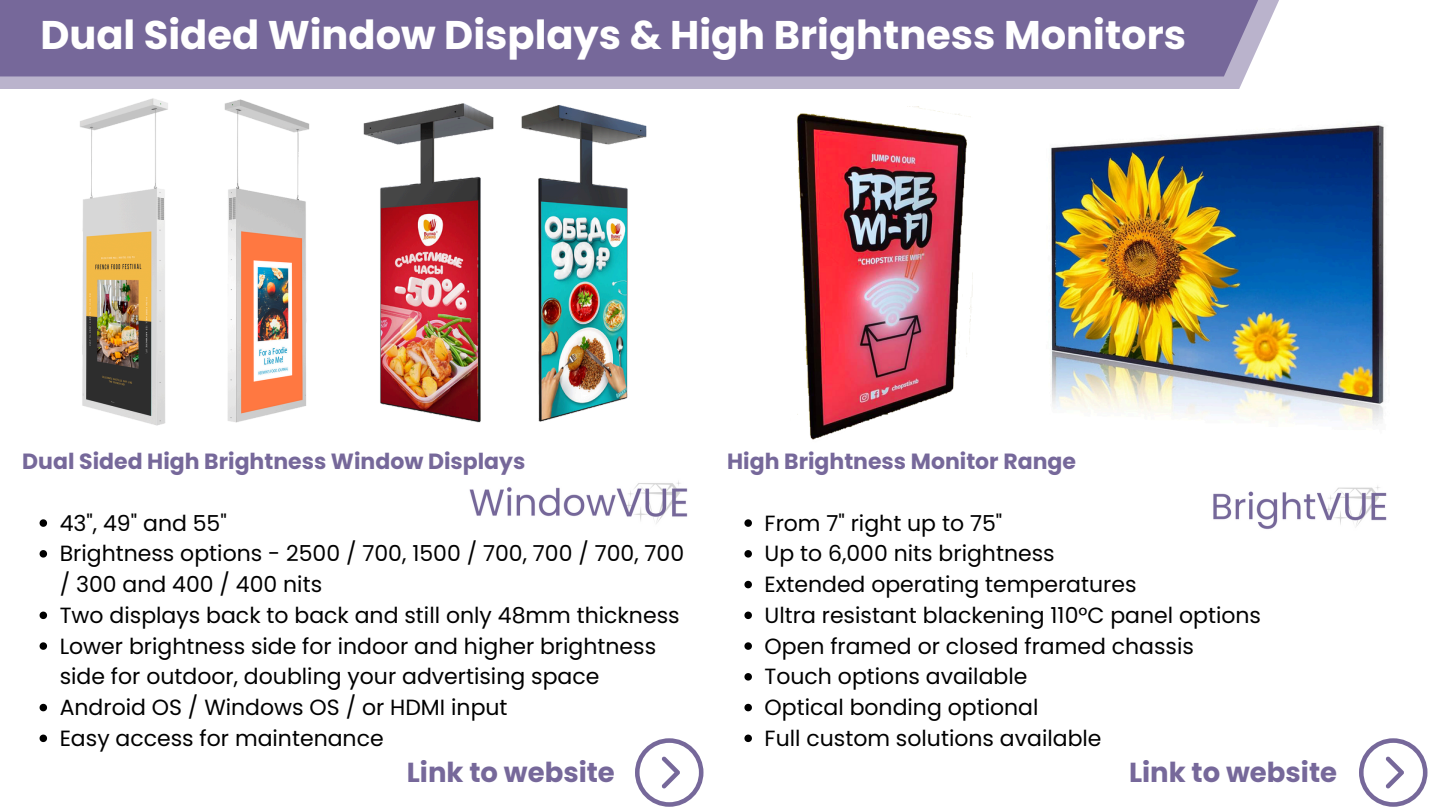
<style>
.page{position:relative;width:1440px;height:810px;background:#fff}
.page>*{position:absolute;margin:0;border:0;box-sizing:border-box;transform-origin:0 0}
.t1{font:700 40px "Poppins";color:#fff}
.t2{font:700 27.5px "Poppins";color:#76689a}
.t3{font:22px/30.8px "Poppins";color:#000}
.t4{font:700 22px "Poppins";color:#76689a}
</style>
<div class="page">
<svg style="left:0;top:0;width:1279px;height:89px;background:#8073a1"></svg>
<svg style="left:40px;top:519px;width:7px;height:8px"></svg>
<svg style="left:40px;top:550px;width:7px;height:8px"></svg>
<svg style="left:40px;top:612px;width:7px;height:7px"></svg>
<svg style="left:40px;top:642px;width:7px;height:8px"></svg>
<svg style="left:40px;top:704px;width:7px;height:7px"></svg>
<svg style="left:40px;top:735px;width:7px;height:7px"></svg>
<svg style="left:744px;top:519px;width:8px;height:8px"></svg>
<svg style="left:744px;top:550px;width:8px;height:8px"></svg>
<svg style="left:744px;top:581px;width:8px;height:7px"></svg>
<svg style="left:744px;top:612px;width:8px;height:7px"></svg>
<svg style="left:744px;top:642px;width:8px;height:8px"></svg>
<svg style="left:744px;top:673px;width:8px;height:8px"></svg>
<svg style="left:744px;top:704px;width:8px;height:7px"></svg>
<svg style="left:744px;top:735px;width:8px;height:7px"></svg>
<svg style="left:1359px;top:738px;width:68px;height:69px"></svg>
<svg style="left:635px;top:738px;width:68px;height:69px"></svg>
<img style="left:51px;top:77px;width:296px;height:349px">
<img style="left:346px;top:94px;width:301px;height:332px">
<img style="left:797px;top:107px;width:175px;height:333px">
<img style="left:1050px;top:125px;width:334px;height:299px">
<img style="left:469px;top:481px;width:219px;height:43px">
<img style="left:1213px;top:486px;width:174px;height:44px">
<h1 class="t1" style="left:40px;top:7px;width:1147px">Dual Sided Window Displays &amp; High Brightness Monitors</h1>
<p class="t4" style="left:22px;top:446px;width:505px">Dual Sided High Brightness Window Displays</p>
<p class="t3" style="left:60px;top:507px;width:169px">43", 49" and 55"</p>
<p class="t3" style="left:60px;top:538px;width:626px">Brightness options - 2500 / 700, 1500 / 700, 700 / 700, 700 / 300 and 400 / 400 nits</p>
<p class="t3" style="left:60px;top:600px;width:621px">Two displays back to back and still only 48mm thickness</p>
<h3 class="t3" style="left:60px;top:630px;width:598px">Lower brightness side for indoor and higher brightness side for outdoor, doubling your advertising space</h3>
<p class="t3" style="left:60px;top:692px;width:449px">Android OS / Windows OS / or HDMI input</p>
<p class="t3" style="left:60px;top:723px;width:326px">Easy access for maintenance</p>
<p class="t4" style="left:727px;top:446px;width:350px">High Brightness Monitor Range</p>
<p class="t3" style="left:765px;top:507px;width:239px">From 7" right up to 75"</p>
<p class="t3" style="left:765px;top:538px;width:292px">Up to 6,000 nits brightness</p>
<p class="t3" style="left:765px;top:569px;width:373px">Extended operating temperatures</p>
<p class="t3" style="left:765px;top:600px;width:498px">Ultra resistant blackening 110°C panel options</p>
<p class="t3" style="left:765px;top:630px;width:431px">Open framed or closed framed chassis</p>
<h2 class="t3" style="left:765px;top:661px;width:264px">Touch options available</h2>
<h3 class="t3" style="left:765px;top:692px;width:276px">Optical bonding optional</h3>
<p class="t3" style="left:765px;top:723px;width:339px">Full custom solutions available</p>
<p class="t2" style="left:407px;top:753px;width:210px">Link to website</p>
<p class="t2" style="left:1129px;top:753px;width:210px">Link to website</p>
</div>
